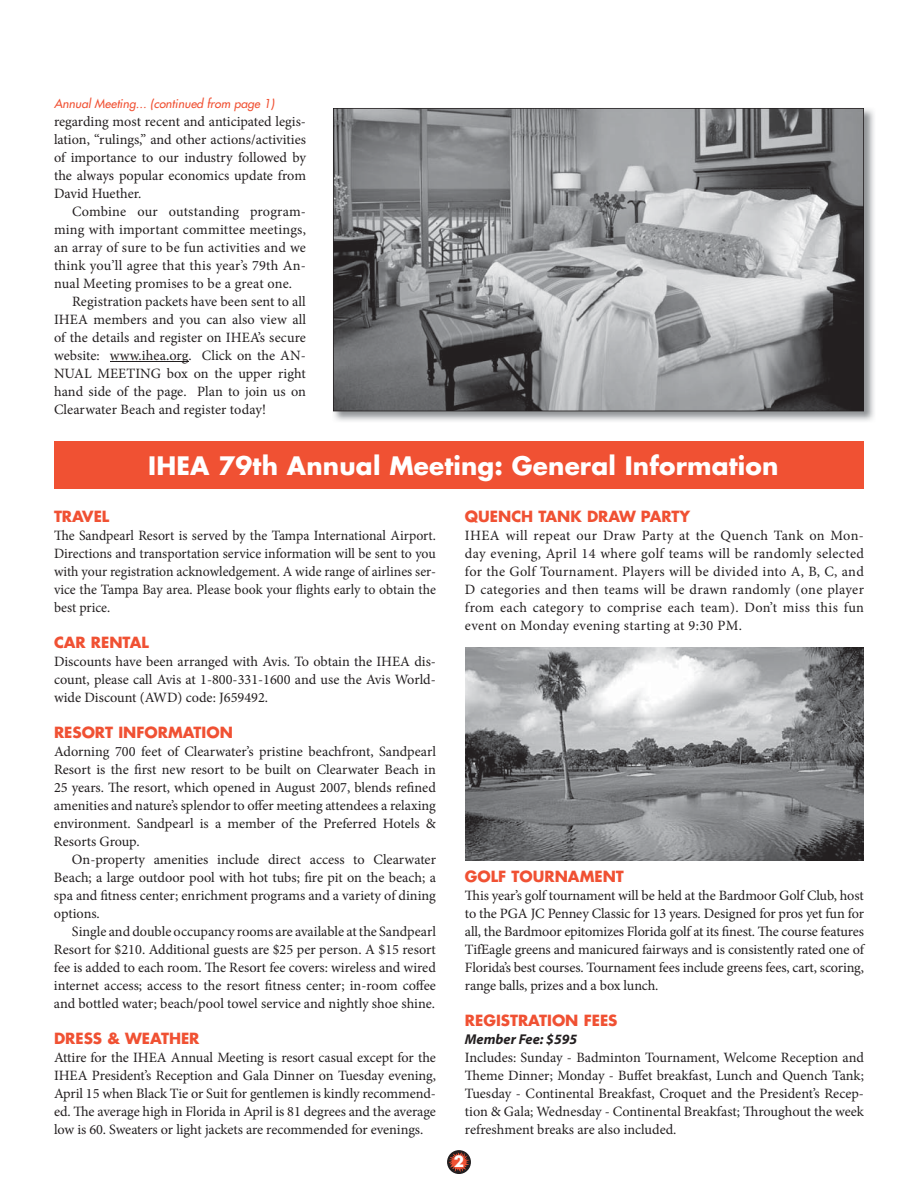
<style>
.page{position:relative;width:918px;height:1188px;background:#fff}
.page>*{position:absolute;margin:0;border:0;box-sizing:border-box;transform-origin:0 0}
.t1{font:700 24.75px "Futura";letter-spacing:.005em;color:#fff}
.t2{font:700 15px "Futura";color:#f05133}
.t3{font:700 15px "Futura";color:#fff}
.t4{font:14.25px/18px "Minion Pro";color:#231f20;text-align:justify}
.t5{font:italic 700 14.25px "Myriad Pro";color:#231f20}
.t6{font:italic 12px "Futura";letter-spacing:.005em;color:#f05133}
</style>
<div class="page">
<svg style="left:447px;top:1150px;width:24px;height:24px"></svg>
<div style="left:448px;top:1151px;width:22px;height:22px;background:#231f20;border-radius:50%"></div>
<svg style="left:449px;top:1152px;width:20px;height:20px"></svg>
<hr style="left:110px;top:361px;width:79px;height:1px;background:#231f20">
<img style="left:333px;top:109px;width:541px;height:312px">
<svg style="left:333px;top:108px;width:531px;height:303px;background:#8b8c8e"></svg>
<div style="left:54px;top:441px;width:810px;height:48px;background:#f05133"></div>
<img style="left:465px;top:647px;width:399px;height:213px">
<p class="t6" style="left:54px;top:98px;width:222px">Annual Meeting... (continued from page 1)</p>
<p class="t4" style="left:54px;top:114px;width:254px">regarding most recent and anticipated legis&shy;lation, “rulings,” and other actions/activities of importance to our industry followed by the always popular economics update from David Huether.</p>
<p class="t4" style="left:72px;top:204px;width:236px">Combine our outstanding program-</p>
<p class="t4" style="left:54px;top:222px;width:253px">ming with important committee meetings,</p>
<p class="t4" style="left:54px;top:240px;width:253px">an array of sure to be fun activities and we</p>
<p class="t4" style="left:54px;top:258px;width:253px">think you’ll agree that this year’s 79th An-</p>
<p class="t4" style="left:54px;top:276px;width:240px">nual Meeting promises to be a great one.</p>
<p class="t4" style="left:72px;top:294px;width:235px">Registration packets have been sent to all</p>
<p class="t4" style="left:54px;top:312px;width:253px">IHEA members and you can also view all</p>
<p class="t4" style="left:54px;top:330px;width:253px">of the details and register on IHEA’s secure</p>
<p class="t4" style="left:54px;top:348px;width:253px">website: www.ihea.org. Click on the AN-</p>
<p class="t4" style="left:54px;top:366px;width:253px">NUAL MEETING box on the upper right</p>
<p class="t4" style="left:54px;top:384px;width:254px">hand side of the page. Plan to join us on</p>
<p class="t4" style="left:54px;top:402px;width:213px">Clearwater Beach and register today!</p>
<h1 class="t1" style="left:148px;top:455px;width:632px">IHEA 79th Annual Meeting: General Information</h1>
<p class="t2" style="left:54px;top:510px;width:57px">TRAVEL</p>
<p class="t4" style="left:54px;top:528px;width:383px">The Sandpearl Resort is served by the Tampa International Airport.<br>Directions and transportation service information will be sent to you with your registration acknowledgement. A wide range of airlines ser&shy;vice the Tampa Bay area. Please book your flights early to obtain the best price.</p>
<p class="t2" style="left:54px;top:636px;width:96px">CAR RENTAL</p>
<p class="t4" style="left:54px;top:654px;width:383px">Discounts have been arranged with Avis. To obtain the IHEA dis&shy;count, please call Avis at 1-800-331-1600 and use the Avis World&shy;wide Discount (AWD) code: J659492.</p>
<p class="t2" style="left:54px;top:726px;width:180px">RESORT INFORMATION</p>
<p class="t4" style="left:54px;top:744px;width:383px">Adorning 700 feet of Clearwater’s pristine beachfront, Sandpearl Resort is the first new resort to be built on Clearwater Beach in 25 years. The resort, which opened in August 2007, blends refined amenities and nature’s splendor to offer meeting attendees a relaxing environment. Sandpearl is a member of the Preferred Hotels &amp; Resorts Group.</p>
<p class="t4" style="left:54px;top:852px;width:383px;text-indent:18px">On-property amenities include direct access to Clearwater Beach; a large outdoor pool with hot tubs; fire pit on the beach; a spa and fitness center; enrichment programs and a variety of dining options.</p>
<p class="t4" style="left:54px;top:924px;width:383px;text-indent:18px">Single and double occupancy rooms are available at the Sandpearl Resort for $210. Additional guests are $25 per person. A $15 resort fee is added to each room. The Resort fee covers: wireless and wired internet access; access to the resort fitness center; in-room coffee and bottled water; beach/pool towel service and nightly shoe shine.</p>
<p class="t2" style="left:54px;top:1032px;width:147px">DRESS &amp; WEATHER</p>
<p class="t4" style="left:54px;top:1050px;width:383px">Attire for the IHEA Annual Meeting is resort casual except for the IHEA President’s Reception and Gala Dinner on Tuesday evening, April 15 when Black Tie or Suit for gentlemen is kindly recommend&shy;ed. The average high in Florida in April is 81 degrees and the average low is 60. Sweaters or light jackets are recommended for evenings.</p>
<p class="t2" style="left:465px;top:510px;width:227px">QUENCH TANK DRAW PARTY</p>
<p class="t4" style="left:465px;top:528px;width:401px">IHEA will repeat our Draw Party at the Quench Tank on Mon&shy;day evening, April 14 where golf teams will be randomly selected for the Golf Tournament. Players will be divided into A, B, C, and D categories and then teams will be drawn randomly (one player from each category to comprise each team). Don’t miss this fun event on Monday evening starting at 9:30 PM.</p>
<p class="t2" style="left:465px;top:870px;width:160px">GOLF TOURNAMENT</p>
<p class="t4" style="left:465px;top:888px;width:401px">This year’s golf tournament will be held at the Bardmoor Golf Club, host to the PGA JC Penney Classic for 13 years. Designed for pros yet fun for all, the Bardmoor epitomizes Florida golf at its finest. The course features TifEagle greens and manicured fairways and is consistently rated one of Florida’s best courses. Tournament fees include greens fees, cart, scoring, range balls, prizes and a box lunch.</p>
<p class="t2" style="left:465px;top:1014px;width:154px">REGISTRATION FEES</p>
<p class="t5" style="left:465px;top:1034px;width:114px">Member Fee: $595</p>
<p class="t4" style="left:465px;top:1050px;width:401px">Includes: Sunday - Badminton Tournament, Welcome Reception and Theme Dinner; Monday - Buffet breakfast, Lunch and Quench Tank; Tuesday - Continental Breakfast, Croquet and the President’s Recep&shy;tion &amp; Gala; Wednesday - Continental Breakfast; Throughout the week refreshment breaks are also included.</p>
<p class="t3" style="left:454px;top:1155px;width:12px">2</p>
</div>
